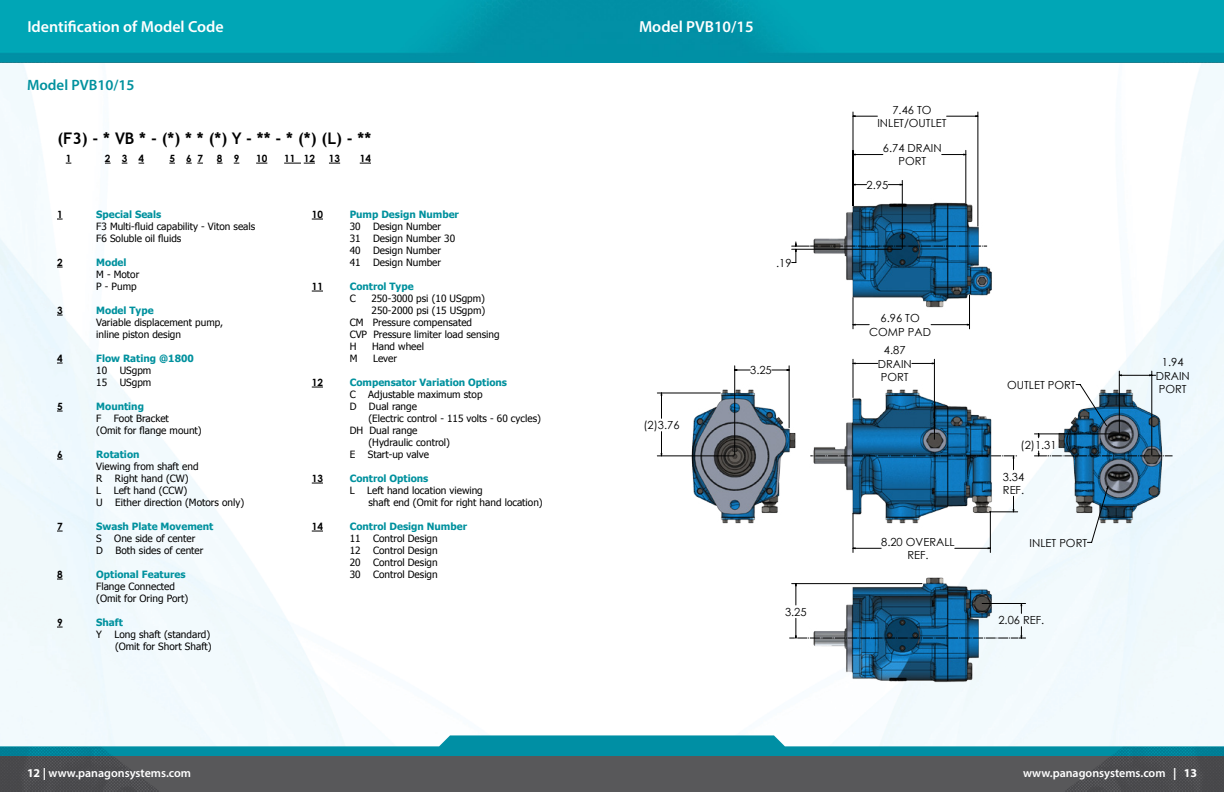
<style>
.page{position:relative;width:1224px;height:792px;background:#fff}
.page>*{position:absolute;margin:0;border:0;box-sizing:border-box;transform-origin:0 0}
.t1{font:600 16px "Myriad Pro";color:#fff}
.t2{font:700 16px "Trebuchet MS";color:#000}
.t3{font:600 15px "Myriad Pro";color:#00919e}
.t4{font:600 12px "Myriad Pro";color:#fff}
.t5{font:11.2px/13.3px "Century Gothic";color:#000;text-align:center}
.t6{font:10px/12px "Tahoma";color:#000}
.t7{font:700 10px "Tahoma";color:#00919e}
.t8{font:700 10px "Century Gothic Pro";color:#000}
.s1{font-weight:700}
</style>
<div class="page">
<img style="left:0;top:62px;width:1224px;height:673px">
<svg style="left:0;top:735px;width:1224px;height:22px"></svg>
<div style="left:0;top:757px;width:612px;height:35px;background:#58585a"></div>
<div style="left:612px;top:757px;width:612px;height:35px;background:#58585a"></div>
<img style="left:0;top:0;width:1224px;height:62px">
<img style="left:0;top:747px;width:172px;height:45px">
<img style="left:1052px;top:747px;width:172px;height:45px">
<img style="left:1156px;top:378px;width:18px;height:155px">
<img style="left:803px;top:639px;width:200px;height:53px">
<svg style="left:1156px;top:456px;width:17px;height:1px"></svg>
<svg style="left:657px;top:111px;width:499px;height:528px"></svg>
<svg style="left:661px;top:116px;width:491px;height:522px"></svg>
<svg style="left:186px;top:163px;width:17px;height:1px"></svg>
<svg style="left:284px;top:163px;width:31px;height:1px"></svg>
<h1 class="t1" style="left:27px;top:16px;width:198px">Identification of Model Code</h1>
<h2 class="t3" style="left:27px;top:75px;width:109px">Model PVB10/15</h2>
<h1 class="t2" style="left:57px;top:128px;width:316px">(F3) - * VB * - (*) * * (*) Y - ** - * (*) (L) - **</h1>
<p class="t8" style="left:66px;top:152px;width:7px">1</p>
<p class="t8" style="left:105px;top:152px;width:41px">2 3 4</p>
<p class="t8" style="left:169px;top:152px;width:35px">5 6 7</p>
<p class="t8" style="left:217px;top:152px;width:24px">8 9</p>
<p class="t8" style="left:256px;top:152px;width:13px">10</p>
<p class="t8" style="left:284px;top:152px;width:32px">11 12</p>
<p class="t8" style="left:329px;top:152px;width:13px">13</p>
<p class="t8" style="left:360px;top:152px;width:13px">14</p>
<p class="t8" style="left:57px;top:208px;width:7px">1</p>
<p class="t8" style="left:57px;top:256px;width:7px">2</p>
<p class="t8" style="left:57px;top:304px;width:7px">3</p>
<p class="t8" style="left:57px;top:352px;width:7px">4</p>
<p class="t8" style="left:57px;top:400px;width:7px">5</p>
<p class="t8" style="left:57px;top:448px;width:7px">6</p>
<p class="t8" style="left:57px;top:520px;width:7px">7</p>
<p class="t8" style="left:57px;top:568px;width:7px">8</p>
<p class="t8" style="left:57px;top:616px;width:7px">9</p>
<p class="t7" style="left:96px;top:208px;width:67px">Special Seals</p>
<p class="t6" style="left:96px;top:220px;width:161px">F3 Multi-fluid capability - Viton seals<br>F6 Soluble oil fluids</p>
<p class="t7" style="left:96px;top:256px;width:32px">Model</p>
<p class="t6" style="left:96px;top:268px;width:45px">M - Motor<br>P - Pump</p>
<p class="t7" style="left:96px;top:304px;width:59px">Model Type</p>
<p class="t6" style="left:96px;top:316px;width:128px">Variable displacement pump, inline piston design</p>
<p class="t7" style="left:96px;top:352px;width:99px">Flow Rating @1800</p>
<p class="t6" style="left:96px;top:364px;width:12px">10</p>
<p class="t6" style="left:120px;top:364px;width:33px">USgpm</p>
<p class="t6" style="left:96px;top:376px;width:12px">15</p>
<p class="t6" style="left:120px;top:376px;width:33px">USgpm</p>
<p class="t7" style="left:96px;top:400px;width:49px">Mounting</p>
<p class="t6" style="left:96px;top:412px;width:7px">F</p>
<p class="t6" style="left:96px;top:412px;width:107px;text-indent:18px">Foot Bracket<br>(Omit for flange mount)</p>
<p class="t7" style="left:96px;top:448px;width:45px">Rotation</p>
<p class="t6" style="left:96px;top:460px;width:104px">Viewing from shaft end<br>R</p>
<p class="t6" style="left:115px;top:472px;width:75px">Right hand (CW)</p>
<p class="t6" style="left:96px;top:484px;width:6px">L</p>
<p class="t6" style="left:114px;top:484px;width:75px">Left hand (CCW)</p>
<p class="t6" style="left:96px;top:496px;width:8px">U</p>
<p class="t6" style="left:115px;top:496px;width:130px">Either direction (Motors only)</p>
<p class="t7" style="left:96px;top:520px;width:119px">Swash Plate Movement</p>
<p class="t6" style="left:96px;top:532px;width:7px">S</p>
<p class="t6" style="left:114px;top:532px;width:83px">One side of center</p>
<p class="t6" style="left:96px;top:544px;width:8px">D</p>
<p class="t6" style="left:116px;top:544px;width:89px">Both sides of center</p>
<p class="t7" style="left:96px;top:568px;width:91px">Optional Features</p>
<p class="t6" style="left:96px;top:580px;width:93px">Flange Connected (Omit for Oring Port)</p>
<p class="t7" style="left:96px;top:616px;width:28px">Shaft</p>
<p class="t6" style="left:96px;top:628px;width:7px">Y</p>
<p class="t6" style="left:115px;top:628px;width:99px">Long shaft (standard) (Omit for Short Shaft)</p>
<p class="t8" style="left:312px;top:208px;width:13px">10</p>
<p class="t8" style="left:312px;top:280px;width:13px">11</p>
<p class="t8" style="left:312px;top:376px;width:13px">12</p>
<p class="t8" style="left:312px;top:472px;width:13px">13</p>
<p class="t8" style="left:312px;top:520px;width:13px">14</p>
<p class="t7" style="left:350px;top:208px;width:111px">Pump Design Number</p>
<p class="t6" style="left:350px;top:220px;width:12px">30</p>
<p class="t6" style="left:373px;top:220px;width:70px">Design Number</p>
<p class="t6" style="left:350px;top:232px;width:12px">31</p>
<p class="t6" style="left:373px;top:232px;width:84px">Design Number 30</p>
<p class="t6" style="left:350px;top:244px;width:12px">40</p>
<p class="t6" style="left:373px;top:244px;width:70px">Design Number</p>
<p class="t6" style="left:350px;top:256px;width:12px">41</p>
<p class="t6" style="left:373px;top:256px;width:70px">Design Number</p>
<p class="t7" style="left:350px;top:280px;width:65px">Control Type</p>
<p class="t6" style="left:350px;top:292px;width:8px">C</p>
<p class="t6" style="left:371px;top:292px;width:115px">250-3000 psi (10 USgpm)</p>
<p class="t6" style="left:372px;top:304px;width:115px">250-2000 psi (15 USgpm)</p>
<p class="t6" style="left:350px;top:316px;width:124px">CM Pressure compensated</p>
<p class="t6" style="left:350px;top:328px;width:151px">CVP Pressure limiter load sensing</p>
<p class="t6" style="left:350px;top:340px;width:8px">H</p>
<p class="t6" style="left:372px;top:340px;width:54px">Hand wheel</p>
<p class="t6" style="left:350px;top:352px;width:9px">M</p>
<p class="t6" style="left:373px;top:352px;width:25px">Lever</p>
<p class="t7" style="left:350px;top:376px;width:159px">Compensator Variation Options</p>
<p class="t6" style="left:350px;top:388px;width:8px">C</p>
<p class="t6" style="left:368px;top:388px;width:116px">Adjustable maximum stop</p>
<p class="t6" style="left:350px;top:400px;width:8px">D</p>
<p class="t6" style="left:369px;top:400px;width:50px">Dual range</p>
<p class="t6" style="left:368px;top:412px;width:174px">(Electric control - 115 volts - 60 cycles)</p>
<p class="t6" style="left:350px;top:424px;width:69px">DH Dual range</p>
<p class="t6" style="left:368px;top:436px;width:83px">(Hydraulic control)</p>
<p class="t6" style="left:350px;top:448px;width:7px">E</p>
<p class="t6" style="left:368px;top:448px;width:63px">Start-up valve</p>
<p class="t7" style="left:350px;top:472px;width:80px">Control Options</p>
<p class="t6" style="left:350px;top:484px;width:6px">L</p>
<p class="t6" style="left:367px;top:484px;width:177px">Left hand location viewing<br>shaft end (Omit for right hand location)</p>
<p class="t7" style="left:350px;top:520px;width:119px">Control Design Number</p>
<p class="t6" style="left:350px;top:532px;width:12px">11</p>
<p class="t6" style="left:373px;top:532px;width:66px">Control Design</p>
<p class="t6" style="left:350px;top:544px;width:12px">12</p>
<p class="t6" style="left:373px;top:544px;width:66px">Control Design</p>
<p class="t6" style="left:350px;top:556px;width:12px">20</p>
<p class="t6" style="left:373px;top:556px;width:66px">Control Design</p>
<p class="t6" style="left:350px;top:568px;width:12px">30</p>
<p class="t6" style="left:373px;top:568px;width:66px">Control Design</p>
<h1 class="t1" style="left:639px;top:16px;width:116px">Model PVB10/15</h1>
<p class="t5" style="left:776px;top:256px;width:17px">.19</p>
<p class="t5" style="left:643px;top:418px;width:38px">(2)3.76</p>
<p class="t5" style="left:750px;top:363px;width:23px">3.25</p>
<p class="t5" style="left:785px;top:605px;width:23px">3.25</p>
<p class="t5" style="left:877px;top:103px;width:71px">7.46 TO<br>INLET/OUTLET</p>
<p class="t5" style="left:883px;top:141px;width:60px">6.74 DRAIN<br>PORT</p>
<p class="t5" style="left:867px;top:178px;width:23px">2.95</p>
<p class="t5" style="left:869px;top:311px;width:63px">6.96 TO<br>COMP PAD</p>
<p class="t5" style="left:878px;top:343px;width:36px">4.87<br>DRAIN<br>PORT</p>
<p class="t5" style="left:881px;top:535px;width:75px">8.20 OVERALL<br>REF.</p>
<p class="t5" style="left:1156px;top:355px;width:36px">1.94<br>DRAIN</p>
<p class="t5" style="left:1007px;top:378px;width:70px">OUTLET PORT</p>
<p class="t5" style="left:1159px;top:382px;width:29px">PORT</p>
<p class="t5" style="left:1021px;top:438px;width:38px">(2)1.31</p>
<p class="t5" style="left:1003px;top:470px;width:23px;text-align:left">3.34<br>REF.</p>
<p class="t5" style="left:1030px;top:536px;width:59px">INLET PORT</p>
<p class="t5" style="left:998px;top:613px;width:48px">2.06 REF.</p>
<p class="t4" style="left:27px;top:765px;width:166px"><span class="s1">12 |</span> www.panagonsystems.com</p>
<p class="t4" style="left:1023px;top:765px;width:175px">www.panagonsystems.com <span class="s1">| 13</span></p>
</div>
